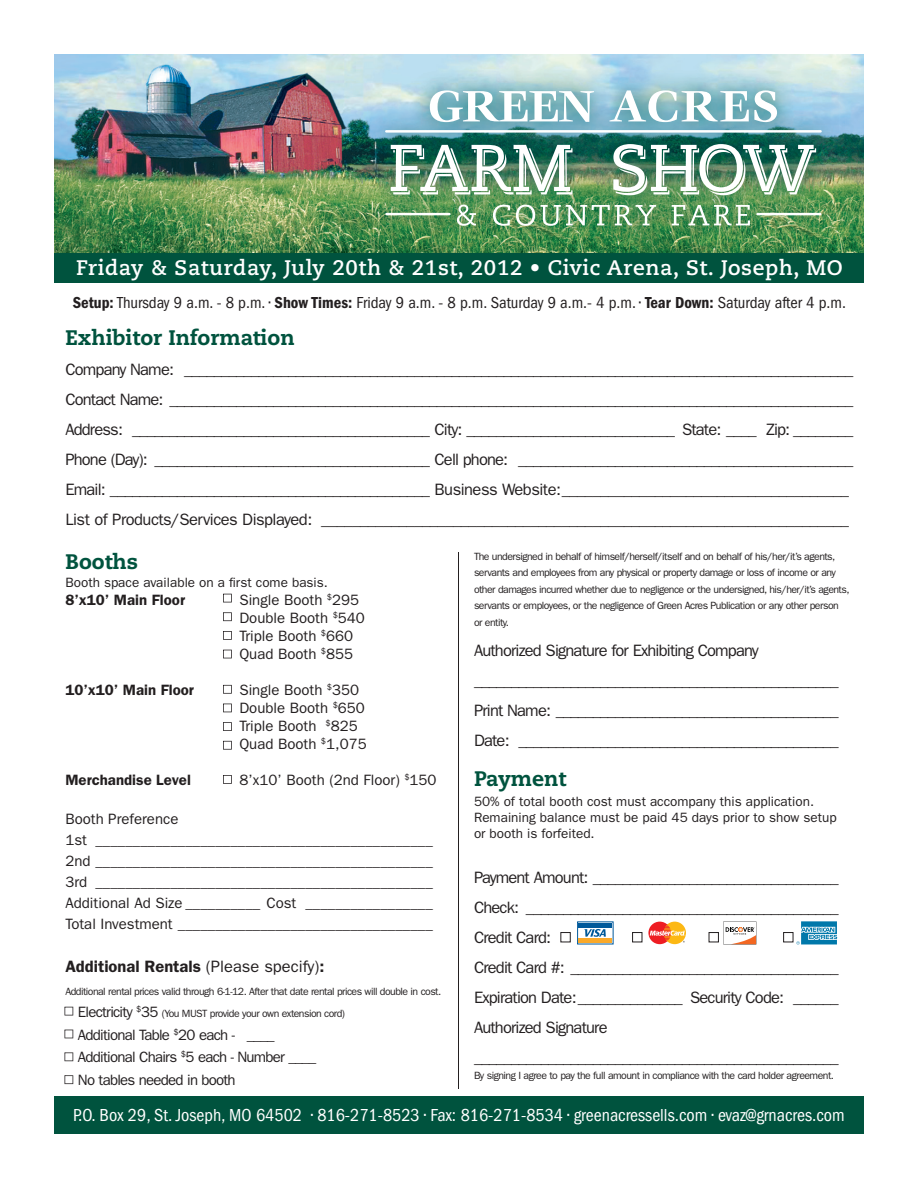
<style>
.page{position:relative;width:918px;height:1188px;background:#fff}
.page>*{position:absolute;margin:0;border:0;box-sizing:border-box;transform-origin:0 0}
.t1{font:700 21px "Caecilia LT Std";letter-spacing:.03em;color:#fff}
.t2{font:800 21px "Caecilia LT Std";color:#00533e}
.t3{font:condensed 18px "ITC Franklin Gothic Std";color:#fff}
.t4{font:16.5px/30px "ITC Franklin Gothic Std";letter-spacing:-.05em;color:#231f20}
.t5{font:condensed 16.5px "ITC Franklin Gothic Std";color:#231f20}
.t6{font:600 16.5px "ITC Franklin Gothic Std";color:#231f20}
.t7{font:15px/18px "ITC Franklin Gothic Std";color:#231f20}
.t8{font:15px/22.5px "ITC Franklin Gothic Std";letter-spacing:-.05em;color:#231f20}
.t9{font:600 15px "ITC Franklin Gothic Std";color:#231f20}
.t10{font:13.5px/16.2px "ITC Franklin Gothic Std";color:#231f20}
.t11{font:10.5px/16.5px "ITC Franklin Gothic Std";letter-spacing:-.05em;color:#231f20}
.s1{font-family:"ITC Franklin Gothic Std Dm Cd";font-stretch:normal}
.s2{font-weight:400}
.s3{font-size:15px}
</style>
<div class="page">
<img style="left:54px;top:54px;width:810px;height:199px">
<hr style="left:459px;top:553px;width:1px;height:536px;background:#231f20">
<div style="left:54px;top:253px;width:810px;height:30px;background:#00533e"></div>
<div style="left:577px;top:922px;width:36px;height:22px;border:1px solid #00599a"></div>
<svg style="left:584px;top:929px;width:22px;height:8px"></svg>
<div style="left:579px;top:923px;width:33px;height:5px;background:#00599a"></div>
<div style="left:579px;top:938px;width:33px;height:5px;background:#faa92a"></div>
<svg style="left:648px;top:922px;width:38px;height:22px"></svg>
<svg style="left:723px;top:921px;width:33px;height:24px"></svg>
<svg style="left:796px;top:921px;width:41px;height:24px"></svg>
<div style="left:560px;top:932px;width:11px;height:10px;border:1px solid #231f20"></div>
<div style="left:632px;top:932px;width:10px;height:10px;border:1px solid #231f20"></div>
<div style="left:783px;top:932px;width:11px;height:10px;border:1px solid #231f20"></div>
<div style="left:709px;top:932px;width:10px;height:10px;border:1px solid #231f20"></div>
<div style="left:54px;top:1097px;width:810px;height:37px;background:#00533e"></div>
<svg style="left:223px;top:594px;width:9px;height:8px"></svg>
<svg style="left:223px;top:612px;width:9px;height:9px"></svg>
<svg style="left:223px;top:631px;width:9px;height:9px"></svg>
<svg style="left:223px;top:650px;width:9px;height:8px"></svg>
<svg style="left:223px;top:685px;width:9px;height:9px"></svg>
<svg style="left:223px;top:704px;width:9px;height:8px"></svg>
<svg style="left:223px;top:722px;width:9px;height:9px"></svg>
<svg style="left:223px;top:741px;width:9px;height:9px"></svg>
<svg style="left:64px;top:1007px;width:9px;height:9px"></svg>
<svg style="left:64px;top:1030px;width:9px;height:8px"></svg>
<svg style="left:64px;top:1052px;width:9px;height:9px"></svg>
<svg style="left:64px;top:1075px;width:9px;height:9px"></svg>
<img style="left:368px;top:71px;width:471px;height:174px">
<hr style="left:385px;top:130px;width:437px;height:3px;background:#fff">
<svg style="left:430px;top:90px;width:164px;height:32px"></svg>
<svg style="left:610px;top:90px;width:167px;height:32px"></svg>
<img style="left:391px;top:145px;width:182px;height:49px">
<img style="left:613px;top:144px;width:203px;height:51px">
<svg style="left:457px;top:205px;width:19px;height:21px"></svg>
<svg style="left:493px;top:205px;width:17px;height:21px"></svg>
<svg style="left:516px;top:205px;width:19px;height:21px"></svg>
<svg style="left:541px;top:205px;width:115px;height:21px"></svg>
<svg style="left:672px;top:205px;width:78px;height:20px"></svg>
<hr style="left:385px;top:213px;width:66px;height:2px;background:#fff">
<hr style="left:756px;top:213px;width:66px;height:2px;background:#fff">
<svg style="left:223px;top:775px;width:9px;height:9px"></svg>
<p class="t1" style="left:76px;top:255px;width:768px">Friday &amp; Saturday, July 20th &amp; 21st, 2012 • Civic Arena, St. Joseph, MO</p>
<p class="t5" style="left:73px;top:293px;width:775px"><span class="s1">Setup:</span> Thursday 9 a.m. - 8 p.m. • <span class="s1">Show Times:</span> Friday 9 a.m. - 8 p.m. Saturday 9 a.m.- 4 p.m. • <span class="s1">Tear Down:</span> Saturday after 4 p.m.</p>
<p class="t2" style="left:65px;top:324px;width:231px">Exhibitor Information</p>
<p class="t4" style="left:65px;top:354px;width:789px">Company Name: __________________________________________________________________________________________ Contact Name: ____________________________________________________________________________________________ Address: ________________________________________ City: ____________________________ State: ____ Zip: ________ Phone (Day): _____________________________________ Cell phone: _____________________________________________ Email: ___________________________________________ Business Website: _____________________________________ List of Products/Services Displayed: ____________________________________________________________________</p>
<p class="t2" style="left:65px;top:548px;width:74px">Booths</p>
<p class="t10" style="left:65px;top:574px;width:264px">Booth space available on a first come basis.</p>
<p class="t9" style="left:65px;top:591px;width:121px">8’x10’ Main Floor</p>
<p class="t7" style="left:239px;top:591px;width:127px">Single Booth <sup>$</sup>295<br>Double Booth <sup>$</sup>540<br>Triple Booth <sup>$</sup>660<br>Quad Booth <sup>$</sup>855</p>
<p class="t9" style="left:65px;top:681px;width:130px">10’x10’ Main Floor</p>
<p class="t7" style="left:239px;top:681px;width:129px">Single Booth <sup>$</sup>350<br>Double Booth <sup>$</sup>650<br>Triple Booth <sup>$</sup>825<br>Quad Booth <sup>$</sup>1,075</p>
<p class="t9" style="left:65px;top:771px;width:127px">Merchandise Level</p>
<p class="t7" style="left:239px;top:771px;width:199px">8’x10’ Booth (2nd Floor) <sup>$</sup>150</p>
<p class="t7" style="left:65px;top:808px;width:369px;line-height:21px">Booth Preference<br>1st _____________________________________________ 2nd _____________________________________________ 3rd _____________________________________________ Additional Ad Size __________ Cost _________________ Total Investment __________________________________</p>
<p class="t6" style="left:65px;top:957px;width:261px">Additional Rentals <span class="s2">(Please specify)</span>:</p>
<p class="t11" style="left:78px;top:980px;width:365px;line-height:22.5px;text-indent:-13px">Additional rental prices valid through 6-1-12. After that date rental prices will double in cost.<br><span class="s3">Electricity</span> <sup>$</sup><span class="s3">35</span> (You MUST provide your own extension cord)</p>
<p class="t8" style="left:78px;top:1024px;width:240px">Additional Table <sup>$</sup>20 each - ____<br>Additional Chairs <sup>$</sup>5 each - Number ____<br>No tables needed in booth</p>
<p class="t11" style="left:474px;top:548px;width:377px">The undersigned in behalf of himself/herself/itself and on behalf of his/her/it’s agents, servants and employees from any physical or property damage or loss of income or any other damages incurred whether due to negligence or the undersigned, his/her/it’s agents, servants or employees, or the negligence of Green Acres Publication or any other person or entity.</p>
<p class="t4" style="left:474px;top:635px;width:366px">Authorized Signature for Exhibiting Company _________________________________________________ Print Name: ______________________________________ Date: ___________________________________________</p>
<p class="t2" style="left:474px;top:766px;width:94px">Payment</p>
<p class="t10" style="left:474px;top:793px;width:364px">50% of total booth cost must accompany this application.<br>Remaining balance must be paid 45 days prior to show setup or booth is forfeited.</p>
<p class="t4" style="left:474px;top:862px;width:366px">Payment Amount: _________________________________ Check: __________________________________________ Credit Card:<br>Credit Card #: ____________________________________ Expiration Date: ______________ Security Code: ______ Authorized Signature _________________________________________________</p>
<p class="t11" style="left:474px;top:1068px;width:361px">By signing I agree to pay the full amount in compliance with the card holder agreement.</p>
<p class="t3" style="left:73px;top:1105px;width:773px">P.O. Box 29, St. Joseph, MO 64502 • 816-271-8523 • Fax: 816-271-8534 • greenacressells.com • evaz@grnacres.com</p>
</div>
